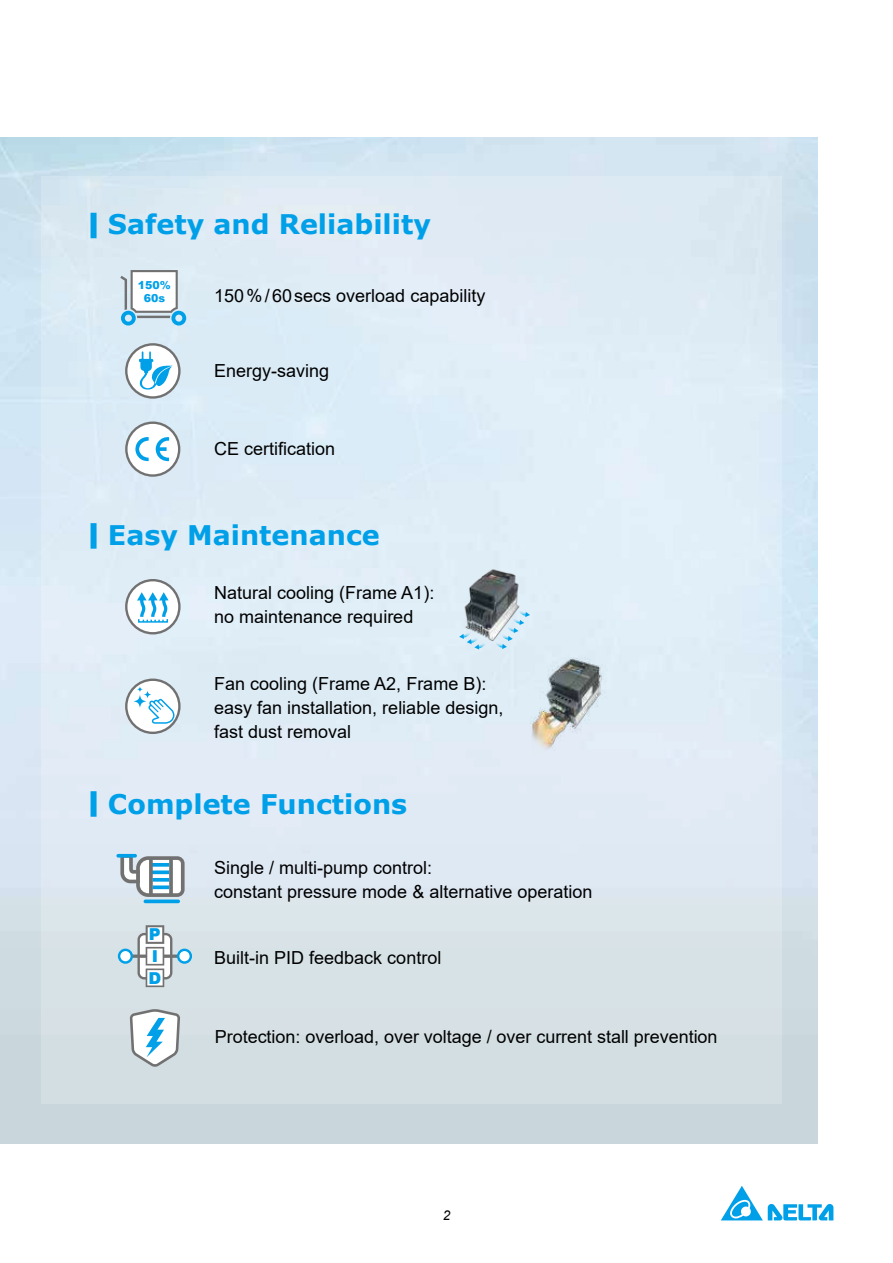
<style>
.page{position:relative;width:893px;height:1263px;background:#fff}
.page>*{position:absolute;margin:0;border:0;box-sizing:border-box;transform-origin:0 0}
.t1{font:700 27px "Verdana";color:#00a0e9}
.t2{font:18px/24px "Arial";color:#000}
.t3{font:900 16.5px/21.6px "Arial";color:#00a0e9}
.t4{font:italic 13.5px "Arial";color:#000}
.t5{font:900 10.95px/13px "Arial";color:#00a0e9;text-align:center}
</style>
<div class="page">
<div style="left:41px;top:176px;width:741px;height:928px;background:linear-gradient(to bottom,#e0effb,#d9e3e9)"></div>
<img style="left:531px;top:657px;width:80px;height:97px">
<svg style="left:494px;top:606px;width:36px;height:43px"></svg>
<svg style="left:459px;top:627px;width:29px;height:22px"></svg>
<img style="left:462px;top:567px;width:58px;height:75px">
<svg style="left:125px;top:579px;width:56px;height:55px"></svg>
<svg style="left:125px;top:678px;width:56px;height:56px"></svg>
<svg style="left:120px;top:270px;width:66px;height:55px"></svg>
<svg style="left:125px;top:421px;width:55px;height:56px"></svg>
<svg style="left:125px;top:343px;width:56px;height:56px"></svg>
<svg style="left:130px;top:1009px;width:50px;height:57px"></svg>
<svg style="left:118px;top:925px;width:74px;height:62px"></svg>
<svg style="left:145px;top:899px;width:33px;height:4px"></svg>
<svg style="left:120px;top:854px;width:65px;height:43px"></svg>
<svg style="left:149px;top:859px;width:4px;height:35px"></svg>
<svg style="left:169px;top:859px;width:4px;height:35px"></svg>
<hr style="left:118px;top:854px;width:17px;height:3px;background:#00a0e9">
<div style="left:91px;top:213px;width:6px;height:25px;background:#00a0e9"></div>
<div style="left:91px;top:523px;width:6px;height:26px;background:#00a0e9"></div>
<div style="left:91px;top:791px;width:6px;height:26px;background:#00a0e9"></div>
<h1 class="t1" style="left:108px;top:205px;width:325px">Safety and Reliability</h1>
<p class="t5" style="left:138px;top:278px;width:34px">150%<br>60s</p>
<p class="t2" style="left:214px;top:284px;width:273px">150 % / 60 secs overload capability</p>
<p class="t2" style="left:214px;top:358px;width:117px">Energy-saving</p>
<p class="t2" style="left:214px;top:437px;width:123px">CE certification</p>
<h1 class="t1" style="left:108px;top:516px;width:273px">Easy Maintenance</h1>
<p class="t2" style="left:214px;top:580px;width:222px">Natural cooling (Frame A1): no maintenance required</p>
<p class="t2" style="left:214px;top:671px;width:291px">Fan cooling (Frame A2, Frame B): easy fan installation, reliable design, fast dust removal</p>
<h1 class="t1" style="left:108px;top:785px;width:301px">Complete Functions</h1>
<p class="t3" style="left:148px;top:923px;width:14px">P<br>I<br>D</p>
<p class="t2" style="left:214px;top:855px;width:380px">Single / multi-pump control:<br>constant pressure mode &amp; alternative operation</p>
<p class="t2" style="left:214px;top:945px;width:229px">Built-in PID feedback control</p>
<p class="t2" style="left:215px;top:1024px;width:504px">Protection: overload, over voltage / over current stall prevention</p>
<p class="t4" style="left:443px;top:1206px;width:9px">2</p>
</div>
